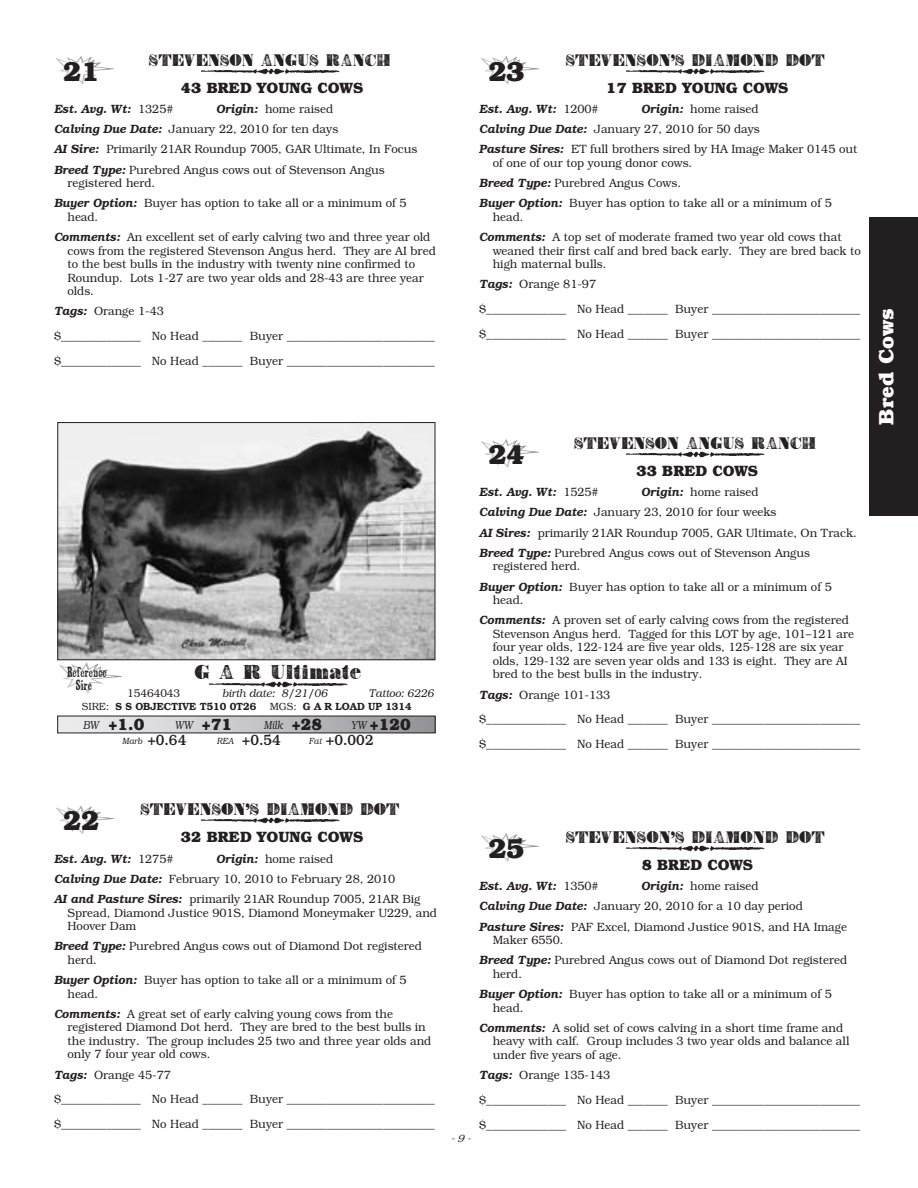
<style>
.page{position:relative;width:918px;height:1188px;background:#fff}
.page>*{position:absolute;margin:0;border:0;box-sizing:border-box;transform-origin:0 0}
.t1{font:700 27.75px "Bookman";letter-spacing:-.03em;color:#231f20;scale:.93 1}
.t2{font:700 21px "Bookman";color:#fff}
.t3{font:19.8px "Bullion WF";color:#231f20;scale:.95 1}
.t4{font:16.5px "Bullion WF";color:#231f20;scale:.9 1}
.t5{font:700 16.5px "Bookman";color:#231f20;scale:.9 1}
.t6{font:700 15px "Bookman";color:#231f20;scale:.95 1}
.t7{font:500 15px "Bookman";color:#231f20;scale:.95 1}
.t8{font:14.4px "Jawbones Condensed WF";color:#231f20;scale:.95 1}
.t9{font:300 12px/20.2px "Bookman";color:#231f20;scale:.95 1}
.t10{font:italic 600 12px "Bookman";color:#231f20;scale:.95 1}
.t11{font:italic 300 11.55px "Bookman";color:#231f20;scale:.82 1}
.t12{font:italic 300 11.25px "Bookman";color:#231f20;scale:.95 1}
.t13{font:300 11.25px "Bookman";color:#231f20;scale:.95 1}
.t14{font:600 10.5px "Bookman";color:#231f20;scale:.95 1}
.t15{font:italic 300 10.5px "Bookman";color:#231f20}
.s1{font-weight:300;font-style:normal}
.s2{font-weight:600;font-style:italic}
.s3{font-weight:300}
.s4{font-weight:300;font-style:italic;font-size:11.55px}
.s5{font-weight:700;font-style:normal;font-size:16.5px}
.s6{font-weight:300;font-style:italic;font-size:9px}
</style>
<div class="page">
<svg style="left:56px;top:56px;width:58px;height:29px"></svg>
<img style="left:201px;top:68px;width:138px;height:6px">
<svg style="left:56px;top:805px;width:58px;height:29px"></svg>
<img style="left:201px;top:818px;width:138px;height:6px">
<img style="left:59px;top:424px;width:374px;height:234px">
<div style="left:57px;top:422px;width:378px;height:238px;border:1px solid #231f20"></div>
<img style="left:209px;top:681px;width:139px;height:6px">
<svg style="left:59px;top:662px;width:59px;height:31px"></svg>
<div style="left:58px;top:716px;width:377px;height:17px;background:linear-gradient(to right,#f2f3f4,#95969a)"></div>
<svg style="left:481px;top:56px;width:58px;height:29px"></svg>
<img style="left:626px;top:68px;width:139px;height:6px">
<svg style="left:481px;top:439px;width:59px;height:29px"></svg>
<img style="left:626px;top:452px;width:139px;height:5px">
<svg style="left:481px;top:833px;width:59px;height:29px"></svg>
<img style="left:626px;top:846px;width:139px;height:6px">
<div style="left:869px;top:217px;width:49px;height:299px;background:#231f20"></div>
<h3 class="t4" style="left:149px;top:53px;width:270px">STEVENSON ANGUS RANCH</h3>
<p class="t6" style="left:181px;top:78px;width:193px">43 BRED YOUNG COWS</p>
<p class="t10" style="left:54px;top:102px;width:127px">Est. Avg. Wt: <span class="s1">1325#</span></p>
<h1 class="t1" style="left:63px;top:54px;width:41px">21</h1>
<p class="t9" style="left:54px;top:99px;width:384px;text-indent:162px"><span class="s2">Origin:</span> home raised<br><span class="s2">Calving Due Date:</span> January 22, 2010 for ten days<br><span class="s2">AI Sire:</span> Primarily 21AR Roundup 7005, GAR Ultimate, In Focus <span class="s2">Breed Type:</span> Purebred Angus cows out of Stevenson Angus</p>
<p class="t9" style="left:54px;top:173px;width:373px;text-indent:13px">registered herd.<br><span class="s2">Buyer Option:</span> Buyer has option to take all or a minimum of 5</p>
<p class="t9" style="left:54px;top:207px;width:398px;text-indent:13px">head.<br><span class="s2">Comments:</span> An excellent set of early calving two and three year old</p>
<p class="t9" style="left:67px;top:244px;width:389px;line-height:13.5px">cows from the registered Stevenson Angus herd. They are AI bred to the best bulls in the industry with twenty nine confirmed to Roundup. Lots 1-27 are two year olds and 28-43 are three year olds.</p>
<p class="t9" style="left:54px;top:299px;width:403px;line-height:24.8px"><span class="s2">Tags:</span> Orange 1-43<br>$______________ No Head _______ Buyer __________________________ $______________ No Head _______ Buyer __________________________</p>
<p class="t8" style="left:67px;top:667px;width:43px">Reference</p>
<h3 class="t3" style="left:195px;top:664px;width:177px">G A R ULTIMATE</h3>
<p class="t8" style="left:76px;top:679px;width:19px">Sire</p>
<p class="t13" style="left:127px;top:686px;width:57px">15464043</p>
<p class="t12" style="left:222px;top:687px;width:113px">birth date: 8/21/06</p>
<p class="t12" style="left:369px;top:687px;width:70px">Tattoo: 6226</p>
<p class="t14" style="left:82px;top:700px;width:65px"><span class="s3">Sire:</span> SSOBJEC</p>
<p class="t14" style="left:171px;top:700px;width:91px">TIVE T510 0T26</p>
<p class="t14" style="left:270px;top:700px;width:151px"><span class="s3">MGS:</span> G A R LOAD UP 1314</p>
<h3 class="t5" style="left:83px;top:714px;width:70px"><span class="s4">BW</span> +1.0</h3>
<h3 class="t5" style="left:175px;top:714px;width:66px"><span class="s4">WW</span> +71</h3>
<p class="t11" style="left:264px;top:719px;width:73px">Milk <span class="s5">+28</span></p>
<h3 class="t5" style="left:351px;top:714px;width:68px"><span class="s4">YW</span> +120</h3>
<p class="t7" style="left:122px;top:731px;width:69px"><span class="s6">Marb</span> +0.64</p>
<p class="t7" style="left:217px;top:731px;width:69px"><span class="s6">REA</span> +0.54</p>
<p class="t7" style="left:309px;top:731px;width:70px"><span class="s6">Fat</span> +0.002</p>
<h3 class="t4" style="left:566px;top:53px;width:289px">STEVENSON’S DIAMOND DOT</h3>
<p class="t6" style="left:606px;top:78px;width:193px">17 BRED YOUNG COWS</p>
<p class="t10" style="left:479px;top:102px;width:127px">Est. Avg. Wt: <span class="s1">1200#</span></p>
<h1 class="t1" style="left:488px;top:54px;width:41px">23</h1>
<p class="t9" style="left:479px;top:99px;width:400px;text-indent:162px"><span class="s2">Origin:</span> home raised<br><span class="s2">Calving Due Date:</span> January 27, 2010 for 50 days<br><span class="s2">Pasture Sires:</span> ET full brothers sired by HA Image Maker 0145 out</p>
<p class="t9" style="left:479px;top:153px;width:373px;text-indent:13px">of one of our top young donor cows.<br><span class="s2">Breed Type:</span> Purebred Angus Cows.<br><span class="s2">Buyer Option:</span> Buyer has option to take all or a minimum of 5</p>
<p class="t9" style="left:479px;top:207px;width:383px;text-indent:13px">head.<br><span class="s2">Comments:</span> A top set of moderate framed two year old cows that</p>
<p class="t9" style="left:493px;top:244px;width:389px;line-height:13.5px">weaned their first calf and bred back early. They are bred back to high maternal bulls.</p>
<p class="t9" style="left:479px;top:272px;width:403px;line-height:24.8px"><span class="s2">Tags:</span> Orange 81-97<br>$______________ No Head _______ Buyer __________________________ $______________ No Head _______ Buyer __________________________</p>
<h3 class="t4" style="left:574px;top:436px;width:270px">STEVENSON ANGUS RANCH</h3>
<p class="t6" style="left:637px;top:461px;width:130px">33 BRED COWS</p>
<p class="t10" style="left:479px;top:485px;width:127px">Est. Avg. Wt: <span class="s1">1525#</span></p>
<h1 class="t1" style="left:488px;top:437px;width:41px">24</h1>
<p class="t9" style="left:479px;top:482px;width:399px;text-indent:162px"><span class="s2">Origin:</span> home raised<br><span class="s2">Calving Due Date:</span> January 23, 2010 for four weeks<br><span class="s2">AI Sires:</span> primarily 21AR Roundup 7005, GAR Ultimate, On Track.<br><span class="s2">Breed Type:</span> Purebred Angus cows out of Stevenson Angus</p>
<p class="t9" style="left:479px;top:556px;width:373px;text-indent:13px">registered herd.<br><span class="s2">Buyer Option:</span> Buyer has option to take all or a minimum of 5</p>
<p class="t9" style="left:479px;top:590px;width:391px;text-indent:13px">head.<br><span class="s2">Comments:</span> A proven set of early calving cows from the registered</p>
<p class="t9" style="left:493px;top:627px;width:382px;line-height:13.5px">Stevenson Angus herd. Tagged for this LOT by age, 101–121 are four year olds, 122-124 are five year olds, 125-128 are six year olds, 129-132 are seven year olds and 133 is eight. They are AI bred to the best bulls in the industry.</p>
<p class="t9" style="left:479px;top:682px;width:403px;line-height:24.8px"><span class="s2">Tags:</span> Orange 101-133<br>$______________ No Head _______ Buyer __________________________ $______________ No Head _______ Buyer __________________________</p>
<h2 class="t2" style="left:873px;top:425px;width:118px;rotate:-90deg">BRED COWS</h2>
<h3 class="t4" style="left:140px;top:803px;width:289px">STEVENSON’S DIAMOND DOT</h3>
<p class="t6" style="left:181px;top:828px;width:193px">32 BRED YOUNG COWS</p>
<p class="t10" style="left:54px;top:851px;width:127px">Est. Avg. Wt: <span class="s1">1275#</span></p>
<h1 class="t1" style="left:63px;top:803px;width:41px">22</h1>
<p class="t9" style="left:54px;top:848px;width:387px;text-indent:162px"><span class="s2">Origin:</span> home raised<br><span class="s2">Calving Due Date:</span> February 10, 2010 to February 28, 2010<br><span class="s2">AI and Pasture Sires:</span> primarily 21AR Roundup 7005, 21AR Big</p>
<p class="t9" style="left:67px;top:906px;width:390px;line-height:13.5px">Spread, Diamond Justice 901S, Diamond Moneymaker U229, and<br>Hoover Dam</p>
<p class="t9" style="left:67px;top:940px;width:375px;line-height:13.5px;text-indent:-13px"><span class="s2">Breed Type:</span> Purebred Angus cows out of Diamond Dot registered herd.</p>
<p class="t9" style="left:67px;top:973px;width:358px;line-height:13.5px;text-indent:-13px"><span class="s2">Buyer Option:</span> Buyer has option to take all or a minimum of 5 head.</p>
<p class="t9" style="left:67px;top:1007px;width:384px;line-height:13.5px;text-indent:-13px"><span class="s2">Comments:</span> A great set of early calving young cows from the registered Diamond Dot herd. They are bred to the best bulls in the industry. The group includes 25 two and three year olds and only 7 four year old cows.</p>
<p class="t9" style="left:54px;top:1062px;width:403px;line-height:24.8px"><span class="s2">Tags:</span> Orange 45-77<br>$______________ No Head _______ Buyer __________________________ $______________ No Head _______ Buyer __________________________</p>
<p class="t15" style="left:451px;top:1133px;width:23px">- 9 -</p>
<h3 class="t4" style="left:566px;top:830px;width:289px">STEVENSON’S DIAMOND DOT</h3>
<p class="t6" style="left:642px;top:855px;width:119px">8 BRED COWS</p>
<p class="t10" style="left:479px;top:879px;width:127px">Est. Avg. Wt: <span class="s1">1350#</span></p>
<h1 class="t1" style="left:488px;top:831px;width:41px">25</h1>
<p class="t9" style="left:479px;top:876px;width:389px;text-indent:162px"><span class="s2">Origin:</span> home raised<br><span class="s2">Calving Due Date:</span> January 20, 2010 for a 10 day period<br><span class="s2">Pasture Sires:</span> PAF Excel, Diamond Justice 901S, and HA Image</p>
<p class="t9" style="left:479px;top:930px;width:389px;text-indent:13px">Maker 6550.<br><span class="s2">Breed Type:</span> Purebred Angus cows out of Diamond Dot registered</p>
<p class="t9" style="left:479px;top:964px;width:373px;text-indent:13px">herd.<br><span class="s2">Buyer Option:</span> Buyer has option to take all or a minimum of 5</p>
<p class="t9" style="left:479px;top:998px;width:385px;text-indent:13px">head.<br><span class="s2">Comments:</span> A solid set of cows calving in a short time frame and</p>
<p class="t9" style="left:493px;top:1035px;width:377px;line-height:13.5px">heavy with calf. Group includes 3 two year olds and balance all under five years of age.</p>
<p class="t9" style="left:479px;top:1063px;width:403px;line-height:24.8px"><span class="s2">Tags:</span> Orange 135-143<br>$______________ No Head _______ Buyer __________________________ $______________ No Head _______ Buyer __________________________</p>
</div>
